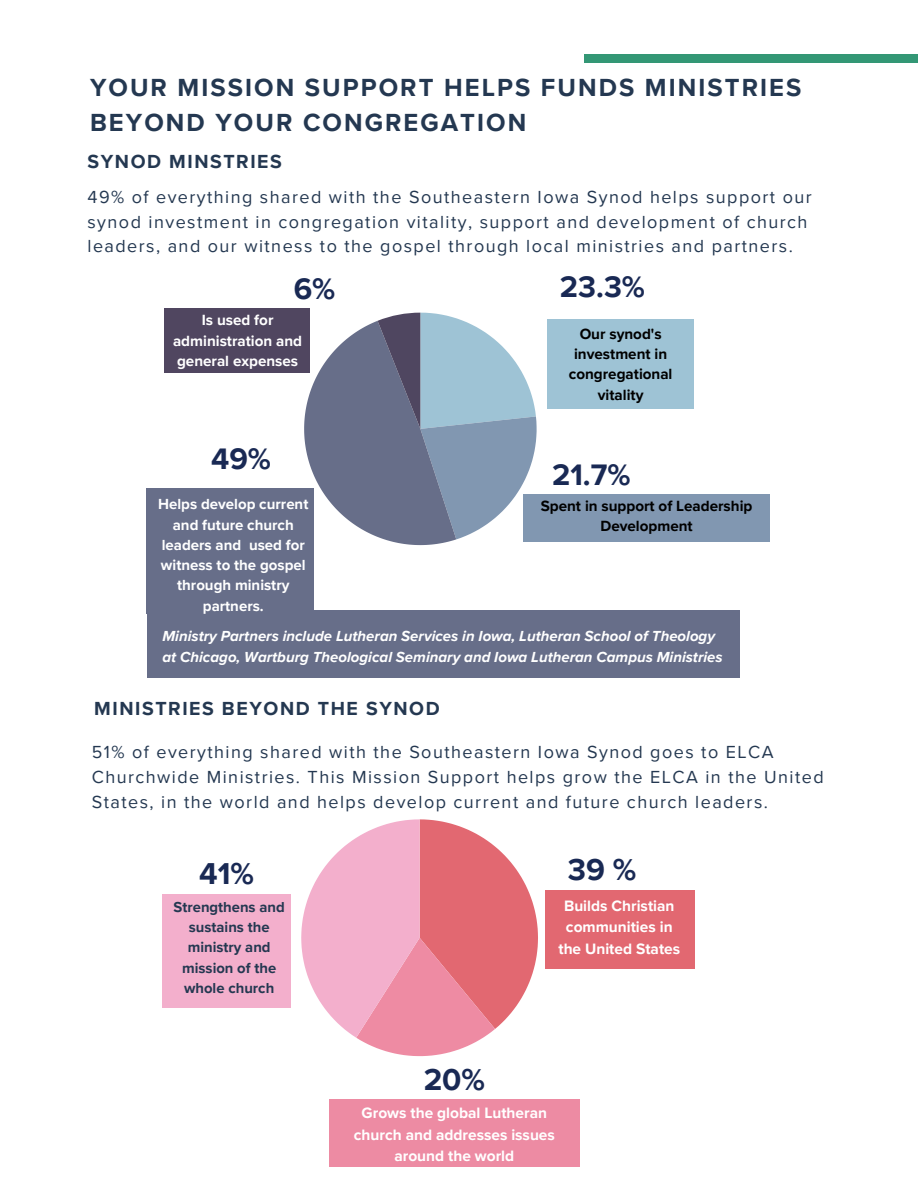
<style>
.page{position:relative;width:918px;height:1188px;background:#fff}
.page>*{position:absolute;margin:0;border:0;box-sizing:border-box;transform-origin:0 0}
.t1{font:700 31.05px "Proxima Nova";color:#192954}
.t2{font:700 30.45px "Proxima Nova";color:#192954}
.t3{font:700 25.5px/34.8px "Proxima Nova";letter-spacing:.08em;color:#243851}
.t4{font:700 19.5px "Proxima Nova";letter-spacing:.08em;color:#243851}
.t5{font:18px/24.8px "Proxima Nova";letter-spacing:.08em;color:#243851}
.t6{font:700 15.45px/21.3px "Proxima Nova";color:#fff;text-align:center}
.t7{font:700 15.15px/20.2px "Proxima Nova";color:#000;text-align:center}
.t8{font:700 15.15px/20.2px "Proxima Nova";color:#fff;text-align:center}
.t9{font:italic 700 15px/20.2px "Proxima Nova";color:#fff}
.t10{font:700 15px/20.2px "Proxima Nova";color:#fff;text-align:center}
.t11{font:700 14.85px/20.5px "Proxima Nova";color:#243851;text-align:center}
</style>
<div class="page">
<div style="left:584px;top:54px;width:334px;height:9px;background:#339775"></div>
<div style="left:547px;top:319px;width:147px;height:90px;background:#9ec3d5"></div>
<svg style="left:304px;top:313px;width:233px;height:232px"></svg>
<div style="left:147px;top:610px;width:593px;height:68px;background:#676e89"></div>
<div style="left:147px;top:488px;width:167px;height:126px;background:#676e89"></div>
<div style="left:524px;top:494px;width:246px;height:47px;background:#8197b1"></div>
<div style="left:165px;top:308px;width:145px;height:64px;background:#504660"></div>
<div style="left:545px;top:890px;width:149px;height:79px;background:#e26871"></div>
<svg style="left:301px;top:819px;width:237px;height:237px"></svg>
<div style="left:162px;top:894px;width:129px;height:113px;background:#f3afcc"></div>
<div style="left:329px;top:1099px;width:251px;height:68px;background:#ed8ba3"></div>
<h2 class="t3" style="left:90px;top:70px;width:713px">YOUR MISSION SUPPORT HELPS FUNDS MINISTRIES<br>BEYOND YOUR CONGREGATION</h2>
<h1 class="t4" style="left:88px;top:150px;width:196px">SYNOD MINSTRIES</h1>
<h3 class="t5" style="left:88px;top:185px;width:726px">49% of everything shared with the Southeastern Iowa Synod helps support our synod investment in congregation vitality, support and development of church leaders, and our witness to the gospel through local ministries and partners.</h3>
<p class="t2" style="left:294px;top:271px;width:43px">6%</p>
<p class="t8" style="left:173px;top:311px;width:131px">Is used for administration and general expenses</p>
<p class="t2" style="left:211px;top:441px;width:61px">49%</p>
<p class="t10" style="left:158px;top:495px;width:152px">Helps develop current and future church leaders and used for witness to the gospel through ministry partners.</p>
<h1 class="t2" style="left:560px;top:269px;width:87px">23.3%</h1>
<h4 class="t7" style="left:569px;top:324px;width:105px">Our synod's investment in congregational vitality</h4>
<h1 class="t2" style="left:552px;top:457px;width:80px">21.7%</h1>
<h1 class="t7" style="left:541px;top:496px;width:213px">Spent in support of Leadership<br>Development</h1>
<h1 class="t9" style="left:162px;top:627px;width:562px">Ministry Partners include Lutheran Services in Iowa, Lutheran School of Theology at Chicago, Wartburg Theological Seminary and Iowa Lutheran Campus Ministries</h1>
<p class="t4" style="left:94px;top:697px;width:347px">MINISTRIES BEYOND THE SYNOD</p>
<p class="t5" style="left:92px;top:740px;width:733px">51% of everything shared with the Southeastern Iowa Synod goes to ELCA<br>Churchwide Ministries. This Mission Support helps grow the ELCA in the United<br>States, in the world and helps develop current and future church leaders.</p>
<p class="t1" style="left:199px;top:856px;width:56px">41%</p>
<h1 class="t11" style="left:174px;top:897px;width:113px">Strengthens and sustains the ministry and mission of the whole church</h1>
<h4 class="t1" style="left:568px;top:852px;width:70px">39 %</h4>
<p class="t1" style="left:424px;top:1061px;width:63px">20%</p>
<h3 class="t6" style="left:558px;top:895px;width:123px">Builds Christian communities in the United States</h3>
<h1 class="t6" style="left:354px;top:1103px;width:203px">Grows the global Lutheran church and addresses issues around the world</h1>
</div>
